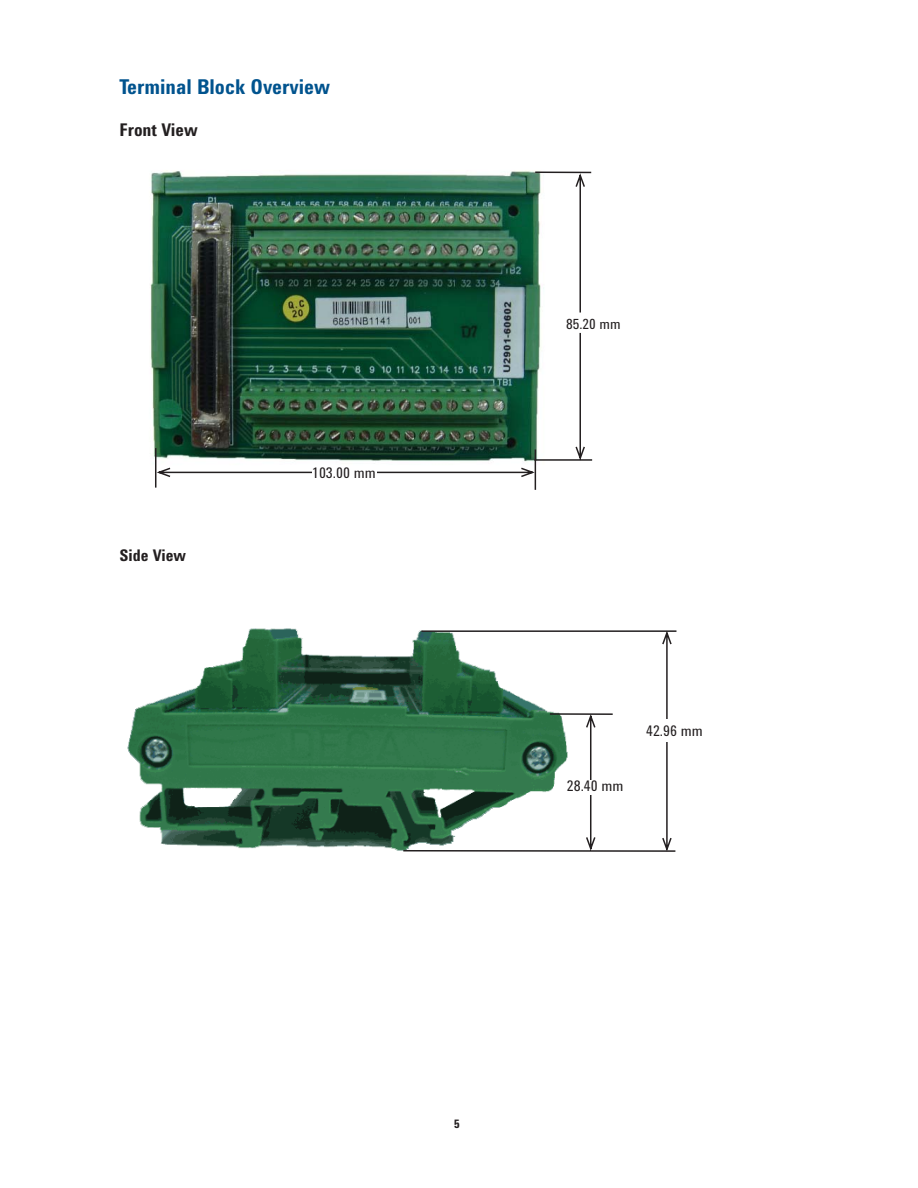
<style>
.page{position:relative;width:918px;height:1188px;background:#fff}
.page>*{position:absolute;margin:0;border:0;box-sizing:border-box;transform-origin:0 0}
.t1{font:700 21px "Agilent Condensed CFF";color:#00538e}
.t2{font:700 18px "Agilent Condensed CFF";color:#231f20}
.t3{font:700 16.5px "Agilent Condensed CFF";color:#231f20}
.t4{font:15px "Agilent Condensed CFF";color:#231f20}
.t5{font:14.4px "Agilent Condensed CFF";color:#231f20}
.t6{font:700 12px "Agilent Condensed CFF";color:#231f20}
</style>
<div class="page">
<img style="left:127px;top:628px;width:275px;height:223px">
<svg style="left:402px;top:630px;width:275px;height:222px"></svg>
<div style="left:567px;top:780px;width:92px;height:15px;background:#fff"></div>
<svg style="left:661px;top:630px;width:12px;height:222px"></svg>
<div style="left:654px;top:720px;width:91px;height:22px;background:#fff"></div>
<hr style="left:550px;top:713px;width:63px;height:2px;background:#231f20">
<img style="left:154px;top:171px;width:439px;height:318px">
<div style="left:553px;top:313px;width:75px;height:20px;background:#fff;border-radius:6px"></div>
<div style="left:312px;top:468px;width:64px;height:10px;background:#fff"></div>
<hr style="left:535px;top:449px;width:1px;height:41px;background:#231f20">
<h1 class="t1" style="left:119px;top:80px;width:212px">Terminal Block Overview</h1>
<p class="t2" style="left:119px;top:123px;width:80px">Front View</p>
<p class="t3" style="left:119px;top:549px;width:68px">Side View</p>
<p class="t4" style="left:312px;top:468px;width:65px">103.00 mm</p>
<p class="t5" style="left:566px;top:318px;width:56px">85.20 mm</p>
<p class="t4" style="left:567px;top:780px;width:58px">28.40 mm</p>
<p class="t4" style="left:646px;top:725px;width:58px">42.96 mm</p>
<p class="t6" style="left:454px;top:1120px;width:7px">5</p>
</div>
